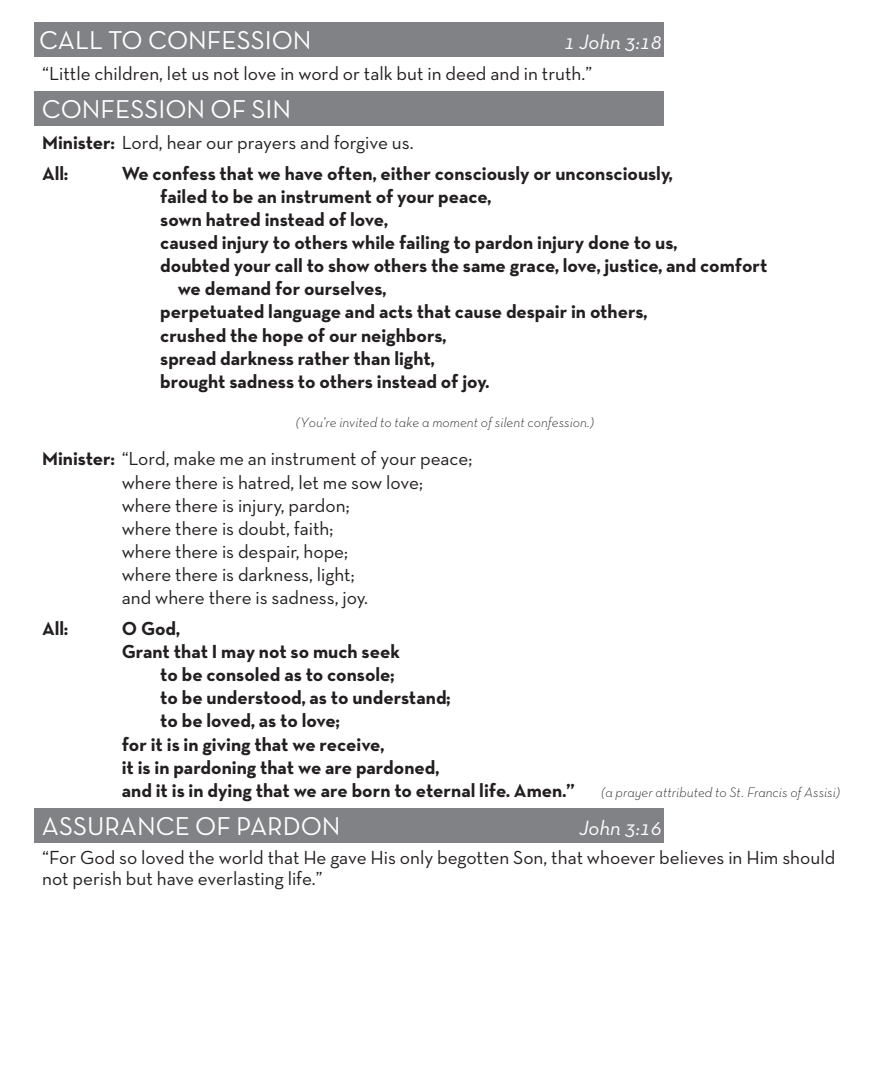
<style>
.page{position:relative;width:882px;height:1071px;background:#fff}
.page>*{position:absolute;margin:0;border:0;box-sizing:border-box;transform-origin:0 0}
.t1{font:26.25px "Neutra Text TF";color:#fff}
.t2{font:italic 21px "Neutra Text TF";letter-spacing:-.005em;color:#fff}
.MAIN_BOX_STYLE_1{font:700 19.25px "Neutra Text TF";color:#231f20}
.MAIN_BOX_STYLE_1-2{font:19.25px/21px "Neutra Text TF";color:#231f20}
.MAIN_BOX_STYLE_1-3{font:italic 300 14px "Neutra Text TF";color:#231f20}
.s1{font-weight:700}
</style>
<div class="page">
<div style="left:34px;top:23px;width:630px;height:34px;background:#808285"></div>
<div style="left:34px;top:92px;width:630px;height:34px;background:#808285"></div>
<div style="left:34px;top:808px;width:630px;height:35px;background:#808285"></div>
<p class="t1" style="left:39px;top:24px;width:274px">CALL TO CONFESSION</p>
<p class="t2" style="left:564px;top:29px;width:99px">1 John 3:18</p>
<p class="MAIN_BOX_STYLE_1-2" style="left:42px;top:63px;width:552px">“Little children, let us not love in word or talk but in deed and in truth.”</p>
<p class="t1" style="left:42px;top:93px;width:251px">CONFESSION OF SIN</p>
<p class="MAIN_BOX_STYLE_1-2" style="left:42px;top:132px;width:373px"><span class="s1">Minister:</span> Lord, hear our prayers and forgive us.</p>
<p class="MAIN_BOX_STYLE_1" style="left:42px;top:161px;width:27px">All:</p>
<p class="MAIN_BOX_STYLE_1" style="left:122px;top:161px;width:553px">We confess that we have often, either consciously or unconsciously,</p>
<p class="MAIN_BOX_STYLE_1" style="left:160px;top:184px;width:333px">failed to be an instrument of your peace,</p>
<p class="MAIN_BOX_STYLE_1" style="left:160px;top:208px;width:229px">sown hatred instead of love,</p>
<p class="MAIN_BOX_STYLE_1" style="left:160px;top:231px;width:519px">caused injury to others while failing to pardon injury done to us,</p>
<p class="MAIN_BOX_STYLE_1" style="left:160px;top:254px;width:609px">doubted your call to show others the same grace, love, justice, and comfort</p>
<p class="MAIN_BOX_STYLE_1" style="left:178px;top:277px;width:210px">we demand for ourselves,</p>
<p class="MAIN_BOX_STYLE_1" style="left:160px;top:300px;width:489px">perpetuated language and acts that cause despair in others,</p>
<p class="MAIN_BOX_STYLE_1" style="left:160px;top:323px;width:288px">crushed the hope of our neighbors,</p>
<p class="MAIN_BOX_STYLE_1" style="left:160px;top:346px;width:276px">spread darkness rather than light,</p>
<p class="MAIN_BOX_STYLE_1" style="left:160px;top:369px;width:330px">brought sadness to others instead of joy.</p>
<p class="MAIN_BOX_STYLE_1-3" style="left:296px;top:413px;width:300px">(You’re invited to take a moment of silent confession.)</p>
<p class="MAIN_BOX_STYLE_1-2" style="left:42px;top:448px;width:432px"><span class="s1">Minister:</span> “Lord, make me an instrument of your peace;</p>
<p class="MAIN_BOX_STYLE_1-2" style="left:122px;top:471px;width:303px">where there is hatred, let me sow love;</p>
<p class="MAIN_BOX_STYLE_1-2" style="left:122px;top:494px;width:229px">where there is injury, pardon;</p>
<p class="MAIN_BOX_STYLE_1-2" style="left:122px;top:517px;width:213px">where there is doubt, faith;</p>
<p class="MAIN_BOX_STYLE_1-2" style="left:122px;top:540px;width:228px">where there is despair, hope;</p>
<p class="MAIN_BOX_STYLE_1-2" style="left:122px;top:564px;width:234px">where there is darkness, light;</p>
<p class="MAIN_BOX_STYLE_1-2" style="left:122px;top:587px;width:248px">and where there is sadness, joy.</p>
<p class="MAIN_BOX_STYLE_1" style="left:42px;top:616px;width:27px">All:</p>
<p class="MAIN_BOX_STYLE_1" style="left:122px;top:616px;width:60px">O God,</p>
<p class="MAIN_BOX_STYLE_1" style="left:122px;top:640px;width:280px">Grant that I may not so much seek</p>
<p class="MAIN_BOX_STYLE_1" style="left:160px;top:663px;width:236px">to be consoled as to console;</p>
<p class="MAIN_BOX_STYLE_1" style="left:160px;top:686px;width:292px">to be understood, as to understand;</p>
<p class="MAIN_BOX_STYLE_1" style="left:160px;top:709px;width:181px">to be loved, as to love;</p>
<p class="MAIN_BOX_STYLE_1" style="left:122px;top:732px;width:264px">for it is in giving that we receive,</p>
<p class="MAIN_BOX_STYLE_1" style="left:122px;top:755px;width:319px">it is in pardoning that we are pardoned,</p>
<p class="MAIN_BOX_STYLE_1" style="left:122px;top:778px;width:455px">and it is in dying that we are born to eternal life. Amen.”</p>
<p class="MAIN_BOX_STYLE_1-3" style="left:601px;top:783px;width:240px">(a prayer attributed to St. Francis of Assisi)</p>
<p class="t1" style="left:42px;top:810px;width:300px">ASSURANCE OF PARDON</p>
<p class="t2" style="left:579px;top:815px;width:84px">John 3:16</p>
<p class="MAIN_BOX_STYLE_1-2" style="left:42px;top:846px;width:795px">“For God so loved the world that He gave His only begotten Son, that whoever believes in Him should not perish but have everlasting life.”</p>
</div>
